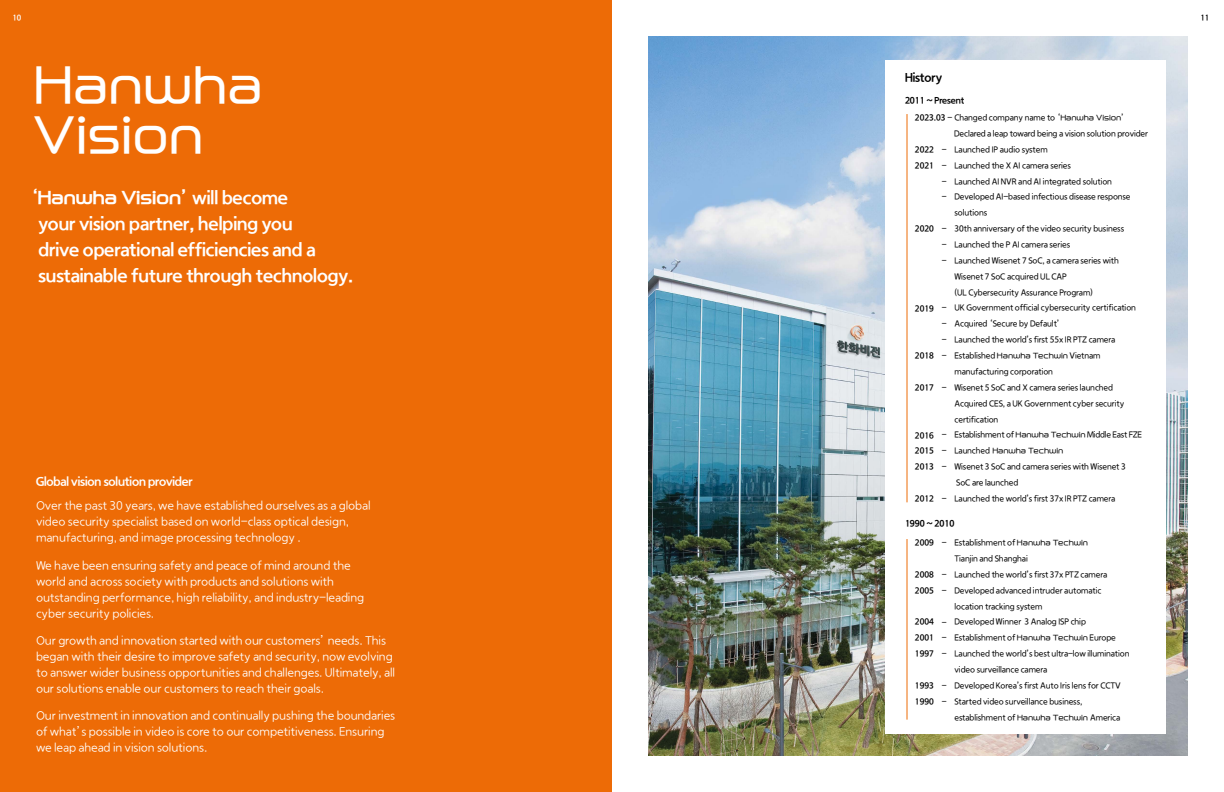
<style>
.page{position:relative;width:1224px;height:792px;background:#fff}
.page>*{position:absolute;margin:0;border:0;box-sizing:border-box;transform-origin:0 0}
.t1{font:50px/50px "Hanwha L";letter-spacing:-.015em;color:#fff}
.t2{font:18px/26px "hanwha Gothic B";color:#fff}
.t3{font:12px/16px "hanwha Gothic EL";letter-spacing:-.01em;color:#fff}
.t4{font:12px "hanwha Gothic B";letter-spacing:-.01em;color:#fff}
.t5{font:12px "hanwha Gothic B";color:#000}
.t6{font:9px "hanwha Gothic B";color:#000}
.t7{font:8.5px "hanwha Gothic L";letter-spacing:-.01em;color:#000}
.t8{font:8.5px "hanwha Gothic R";color:#000}
.t9{font:8px "hanwha Gothic R";color:#fff}
.t10{font:8px "hanwha Gothic R";color:#000}
.t11{font:7.5px "Hanwha L";letter-spacing:-.01em;color:#000}
.s1{font-family:"Hanwha B";font-size:17px}
.s2{font-family:"hanwha Gothic R"}
.s3{font-family:"Hanwha L";font-size:7.5px}
.s4{font-family:"hanwha Gothic L";font-size:8.5px}
</style>
<div class="page">
<div style="left:0;top:0;width:612px;height:792px;background:#ed6b06"></div>
<img style="left:648px;top:36px;width:540px;height:720px">
<div style="left:886px;top:60px;width:280px;height:674px;background:#fff"></div>
<hr style="left:907px;top:114px;width:1px;height:388px;background:#ed6b06">
<hr style="left:907px;top:539px;width:1px;height:181px;background:#ed6b06">
<p class="t9" style="left:13px;top:13px;width:10px">10</p>
<p class="t10" style="left:1201px;top:13px;width:10px">11</p>
<p class="t1" style="left:33px;top:61px;width:232px">Hanwha<br>Vision</p>
<p class="t2" style="left:39px;top:185px;width:316px;text-indent:-9px">‘<span class="s1">Hanwha Vision</span>’ will become<br>your vision partner, helping you<br>drive operational efficiencies and a sustainable future through technology.</p>
<p class="t4" style="left:36px;top:474px;width:158px">Global vision solution provider</p>
<p class="t3" style="left:36px;top:498px;width:336px">Over the past 30 years, we have established ourselves as a global video security specialist based on world-class optical design, manufacturing, and image processing technology .</p>
<p class="t3" style="left:36px;top:557px;width:330px">We have been ensuring safety and peace of mind around the world and across society with products and solutions with outstanding performance, high reliability, and industry-leading cyber security policies.</p>
<p class="t3" style="left:36px;top:632px;width:361px">Our growth and innovation started with our customers’ needs. This began with their desire to improve safety and security, now evolving to answer wider business opportunities and challenges. Ultimately, all our solutions enable our customers to reach their goals.</p>
<p class="t3" style="left:36px;top:708px;width:361px">Our investment in innovation and continually pushing the boundaries of what’s possible in video is core to our competitiveness. Ensuring we leap ahead in vision solutions.</p>
<p class="t5" style="left:905px;top:70px;width:39px">History</p>
<p class="t6" style="left:905px;top:95px;width:61px">2011 ~ Present</p>
<p class="t7" style="left:915px;top:113px;width:211px"><span class="s2">2023.03</span> - Changed company name to ‘<span class="s3">Hanwha Vision</span>’</p>
<p class="t7" style="left:954px;top:128px;width:195px">Declared a leap toward being a vision solution provider</p>
<p class="t7" style="left:942px;top:144px;width:6px">-</p>
<p class="t7" style="left:942px;top:160px;width:6px">-</p>
<p class="t7" style="left:942px;top:176px;width:6px">-</p>
<p class="t7" style="left:942px;top:192px;width:6px">-</p>
<p class="t7" style="left:942px;top:224px;width:6px">-</p>
<p class="t7" style="left:942px;top:240px;width:6px">-</p>
<p class="t7" style="left:942px;top:255px;width:6px">-</p>
<p class="t7" style="left:955px;top:144px;width:95px">Launched IP audio system</p>
<p class="t7" style="left:955px;top:160px;width:118px">Launched the X AI camera series</p>
<p class="t7" style="left:955px;top:176px;width:159px">Launched AI NVR and AI integrated solution</p>
<p class="t7" style="left:955px;top:192px;width:178px">Developed AI-based infectious disease response</p>
<p class="t7" style="left:955px;top:208px;width:34px">solutions</p>
<p class="t7" style="left:955px;top:224px;width:171px">30th anniversary of the video security business</p>
<p class="t7" style="left:955px;top:240px;width:117px">Launched the P AI camera series</p>
<p class="t7" style="left:955px;top:255px;width:166px">Launched Wisenet 7 SoC, a camera series with</p>
<p class="t7" style="left:955px;top:271px;width:114px">Wisenet 7 SoC acquired UL CAP</p>
<p class="t7" style="left:955px;top:287px;width:140px">(UL Cybersecurity Assurance Program)</p>
<p class="t7" style="left:955px;top:303px;width:183px">UK Government official cybersecurity certification</p>
<p class="t7" style="left:955px;top:319px;width:107px">Acquired ‘Secure by Default’</p>
<p class="t7" style="left:955px;top:335px;width:162px">Launched the world’s first 55x IR PTZ camera</p>
<p class="t7" style="left:955px;top:351px;width:148px">Established <span class="s3">Hanwha Techwin</span> Vietnam</p>
<p class="t7" style="left:955px;top:366px;width:100px">manufacturing corporation</p>
<p class="t7" style="left:955px;top:382px;width:160px">Wisenet 5 SoC and X camera series launched</p>
<p class="t7" style="left:955px;top:398px;width:171px">Acquired CES, a UK Government cyber security</p>
<p class="t7" style="left:955px;top:414px;width:45px">certification</p>
<p class="t7" style="left:955px;top:430px;width:189px">Establishment of <span class="s3">Hanwha Techwin</span> Middle East FZE</p>
<p class="t11" style="left:955px;top:447px;width:110px"><span class="s4">Launched</span> Hanwha Techwin</p>
<p class="t7" style="left:955px;top:462px;width:173px">Wisenet 3 SoC and camera series with Wisenet 3</p>
<p class="t7" style="left:956px;top:478px;width:64px">SoC are launched</p>
<p class="t7" style="left:955px;top:493px;width:162px">Launched the world’s first 37x IR PTZ camera</p>
<p class="t8" style="left:915px;top:144px;width:20px">2022</p>
<p class="t8" style="left:915px;top:160px;width:20px">2021</p>
<p class="t8" style="left:915px;top:224px;width:20px">2020</p>
<p class="t8" style="left:915px;top:303px;width:20px">2019</p>
<p class="t7" style="left:942px;top:303px;width:6px">-</p>
<p class="t7" style="left:942px;top:319px;width:6px">-</p>
<p class="t7" style="left:942px;top:335px;width:6px">-</p>
<p class="t7" style="left:942px;top:351px;width:6px">-</p>
<p class="t7" style="left:942px;top:382px;width:6px">-</p>
<p class="t8" style="left:915px;top:351px;width:20px">2018</p>
<p class="t8" style="left:915px;top:382px;width:20px">2017</p>
<p class="t8" style="left:915px;top:430px;width:20px">2016</p>
<p class="t8" style="left:915px;top:446px;width:20px">2015</p>
<p class="t8" style="left:915px;top:462px;width:20px">2013</p>
<p class="t8" style="left:915px;top:494px;width:20px">2012</p>
<p class="t8" style="left:915px;top:538px;width:20px">2009</p>
<p class="t8" style="left:915px;top:569px;width:20px">2008</p>
<p class="t8" style="left:915px;top:585px;width:20px">2005</p>
<p class="t8" style="left:915px;top:617px;width:20px">2004</p>
<p class="t8" style="left:915px;top:633px;width:20px">2001</p>
<p class="t8" style="left:915px;top:649px;width:20px">1997</p>
<p class="t8" style="left:915px;top:680px;width:20px">1993</p>
<p class="t8" style="left:915px;top:696px;width:20px">1990</p>
<p class="t7" style="left:942px;top:430px;width:6px">-</p>
<p class="t7" style="left:942px;top:446px;width:6px">-</p>
<p class="t7" style="left:942px;top:462px;width:6px">-</p>
<p class="t7" style="left:942px;top:493px;width:6px">-</p>
<p class="t6" style="left:905px;top:518px;width:51px">1990 ~ 2010</p>
<p class="t7" style="left:955px;top:538px;width:135px">Establishment of <span class="s3">Hanwha Techwin</span></p>
<p class="t7" style="left:955px;top:553px;width:75px">Tianjin and Shanghai</p>
<p class="t7" style="left:955px;top:569px;width:154px">Launched the world’s first 37x PTZ camera</p>
<p class="t7" style="left:955px;top:585px;width:148px">Developed advanced intruder automatic</p>
<p class="t7" style="left:955px;top:601px;width:89px">location tracking system</p>
<p class="t7" style="left:955px;top:617px;width:133px">Developed Winner 3 Analog ISP chip</p>
<p class="t7" style="left:955px;top:633px;width:163px">Establishment of <span class="s3">Hanwha Techwin</span> Europe</p>
<p class="t7" style="left:955px;top:649px;width:176px">Launched the world’s best ultra-low illumination</p>
<p class="t7" style="left:955px;top:665px;width:94px">video surveillance camera</p>
<p class="t7" style="left:955px;top:680px;width:168px">Developed Korea’s first Auto Iris lens for CCTV</p>
<p class="t7" style="left:955px;top:696px;width:129px">Started video surveillance business,</p>
<p class="t7" style="left:955px;top:712px;width:167px">establishment of <span class="s3">Hanwha Techwin</span> America</p>
<p class="t7" style="left:942px;top:538px;width:6px">-</p>
<p class="t7" style="left:942px;top:569px;width:6px">-</p>
<p class="t7" style="left:942px;top:585px;width:6px">-</p>
<p class="t7" style="left:942px;top:617px;width:6px">-</p>
<p class="t7" style="left:942px;top:633px;width:6px">-</p>
<p class="t7" style="left:942px;top:649px;width:6px">-</p>
<p class="t7" style="left:942px;top:681px;width:6px">-</p>
<p class="t7" style="left:942px;top:696px;width:6px">-</p>
</div>
